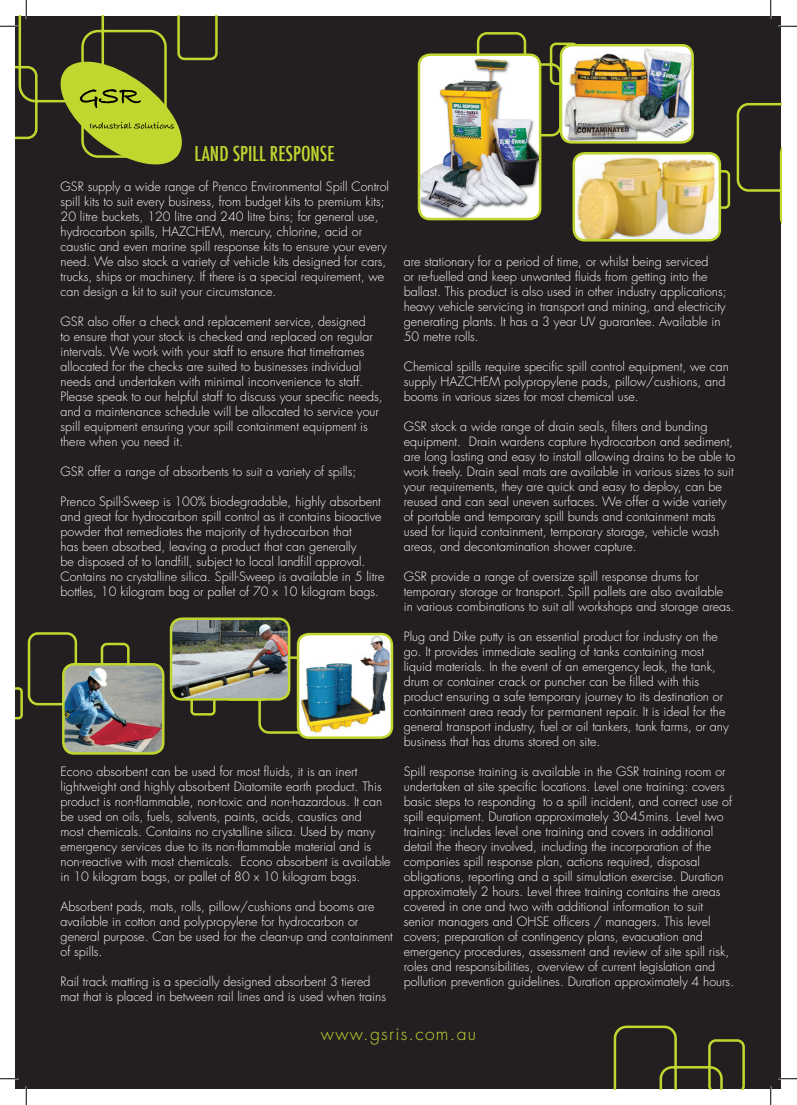
<style>
.page{position:relative;width:797px;height:1105px;background:#fff}
.page>*{position:absolute;margin:0;border:0;box-sizing:border-box;transform-origin:0 0}
.t1{font:500 condensed 20px "Futura";color:#c1d72f}
.t2{font:300 17.5px "Futura LT";letter-spacing:.075em;color:#c1d72f}
.t3{font:300 12.5px/15px "Futura LT";color:#fff}
</style>
<div class="page">
<div style="left:16px;top:16px;width:765px;height:1073px;background:#231f20"></div>
<svg style="left:613px;top:1025px;width:132px;height:64px"></svg>
<svg style="left:476px;top:32px;width:101px;height:106px"></svg>
<svg style="left:16px;top:632px;width:114px;height:88px"></svg>
<svg style="left:713px;top:103px;width:68px;height:127px"></svg>
<svg style="left:190px;top:624px;width:140px;height:110px"></svg>
<img style="left:561px;top:45px;width:130px;height:96px">
<div style="left:560px;top:44px;width:134px;height:100px;border:2px solid #c1d72f;border-radius:11px"></div>
<img style="left:173px;top:620px;width:116px;height:79px">
<div style="left:170px;top:617px;width:120px;height:84px;border:2px solid #c1d72f;border-radius:11px"></div>
<img style="left:575px;top:153px;width:144px;height:86px">
<div style="left:572px;top:152px;width:149px;height:90px;border:2px solid #c1d72f;border-radius:11px"></div>
<img style="left:298px;top:634px;width:93px;height:102px">
<div style="left:297px;top:633px;width:96px;height:106px;border:2px solid #c1d72f;border-radius:11px"></div>
<img style="left:419px;top:55px;width:121px;height:164px">
<div style="left:418px;top:53px;width:123px;height:167px;border:2px solid #c1d72f;border-radius:11px"></div>
<img style="left:63px;top:665px;width:100px;height:87px">
<div style="left:62px;top:663px;width:102px;height:92px;border:2px solid #c1d72f;border-radius:11px"></div>
<svg style="left:778px;top:25px;width:19px;height:2px"></svg>
<svg style="left:0;top:1078px;width:19px;height:1px"></svg>
<svg style="left:778px;top:1078px;width:19px;height:1px"></svg>
<svg style="left:0;top:0;width:218px;height:164px"></svg>
<svg style="left:25px;top:1086px;width:2px;height:19px"></svg>
<svg style="left:770px;top:0;width:1px;height:19px"></svg>
<svg style="left:770px;top:1086px;width:1px;height:19px"></svg>
<h1 class="t1" style="left:194px;top:141px;width:142px">LAND SPILL RESPONSE</h1>
<p class="t3" style="left:61px;top:180px;width:330px">GSR supply a wide range of Prenco Environmental Spill Control spill kits to suit every business, from budget kits to premium kits; 20 litre buckets, 120 litre and 240 litre bins; for general use, hydrocarbon spills, HAZCHEM, mercury, chlorine, acid or caustic and even marine spill response kits to ensure your every need. We also stock a variety of vehicle kits designed for cars, trucks, ships or machinery. If there is a special requirement, we can design a kit to suit your circumstance.</p>
<p class="t3" style="left:61px;top:315px;width:324px">GSR also offer a check and replacement service, designed<br>to ensure that your stock is checked and replaced on regular intervals. We work with your staff to ensure that timeframes allocated for the checks are suited to businesses individual needs and undertaken with minimal inconvenience to staff.<br>Please speak to our helpful staff to discuss your specific needs, and a maintenance schedule will be allocated to service your spill equipment ensuring your spill containment equipment is there when you need it.</p>
<p class="t3" style="left:61px;top:465px;width:297px">GSR offer a range of absorbents to suit a variety of spills;</p>
<p class="t3" style="left:61px;top:495px;width:325px">Prenco Spill-Sweep is 100% biodegradable, highly absorbent and great for hydrocarbon spill control as it contains bioactive powder that remediates the majority of hydrocarbon that<br>has been absorbed, leaving a product that can generally<br>be disposed of to landfill, subject to local landfill approval.<br>Contains no crystalline silica. Spill-Sweep is available in 5 litre bottles, 10 kilogram bag or pallet of 70 x 10 kilogram bags.</p>
<p class="t3" style="left:61px;top:765px;width:331px">Econo absorbent can be used for most fluids, it is an inert lightweight and highly absorbent Diatomite earth product. This product is non-flammable, non-toxic and non-hazardous. It can be used on oils, fuels, solvents, paints, acids, caustics and<br>most chemicals. Contains no crystalline silica. Used by many emergency services due to its non-flammable material and is non-reactive with most chemicals. Econo absorbent is available in 10 kilogram bags, or pallet of 80 x 10 kilogram bags.</p>
<p class="t3" style="left:61px;top:900px;width:334px">Absorbent pads, mats, rolls, pillow/cushions and booms are available in cotton and polypropylene for hydrocarbon or general purpose. Can be used for the clean-up and containment of spills.</p>
<p class="t3" style="left:61px;top:975px;width:327px">Rail track matting is a specially designed absorbent 3 tiered mat that is placed in between rail lines and is used when trains</p>
<p class="t3" style="left:404px;top:255px;width:324px">are stationary for a period of time, or whilst being serviced<br>or re-fuelled and keep unwanted fluids from getting into the ballast. This product is also used in other industry applications; heavy vehicle servicing in transport and mining, and electricity generating plants. It has a 3 year UV guarantee. Available in 50 metre rolls.</p>
<p class="t3" style="left:404px;top:360px;width:326px">Chemical spills require specific spill control equipment, we can supply HAZCHEM polypropylene pads, pillow/cushions, and booms in various sizes for most chemical use.</p>
<p class="t3" style="left:404px;top:420px;width:333px">GSR stock a wide range of drain seals, filters and bunding equipment. Drain wardens capture hydrocarbon and sediment, are long lasting and easy to install allowing drains to be able to work freely. Drain seal mats are available in various sizes to suit your requirements, they are quick and easy to deploy, can be reused and can seal uneven surfaces. We offer a wide variety of portable and temporary spill bunds and containment mats used for liquid containment, temporary storage, vehicle wash areas, and decontamination shower capture.</p>
<p class="t3" style="left:404px;top:570px;width:332px">GSR provide a range of oversize spill response drums for temporary storage or transport. Spill pallets are also available in various combinations to suit all workshops and storage areas.</p>
<p class="t3" style="left:404px;top:630px;width:326px">Plug and Dike putty is an essential product for industry on the go. It provides immediate sealing of tanks containing most liquid materials. In the event of an emergency leak, the tank, drum or container crack or puncher can be filled with this product ensuring a safe temporary journey to its destination or containment area ready for permanent repair. It is ideal for the general transport industry, fuel or oil tankers, tank farms, or any business that has drums stored on site.</p>
<p class="t3" style="left:404px;top:765px;width:332px">Spill response training is available in the GSR training room or undertaken at site specific locations. Level one training: covers basic steps to responding to a spill incident, and correct use of spill equipment. Duration approximately 30-45mins. Level two training: includes level one training and covers in additional detail the theory involved, including the incorporation of the companies spill response plan, actions required, disposal obligations, reporting and a spill simulation exercise. Duration approximately 2 hours. Level three training contains the areas covered in one and two with additional information to suit senior managers and OHSE officers / managers. This level covers; preparation of contingency plans, evacuation and emergency procedures, assessment and review of site spill risk, roles and responsibilities, overview of current legislation and pollution prevention guidelines. Duration approximately 4 hours.</p>
<h2 class="t2" style="left:321px;top:1022px;width:157px">www.gsris.com.au</h2>
</div>
